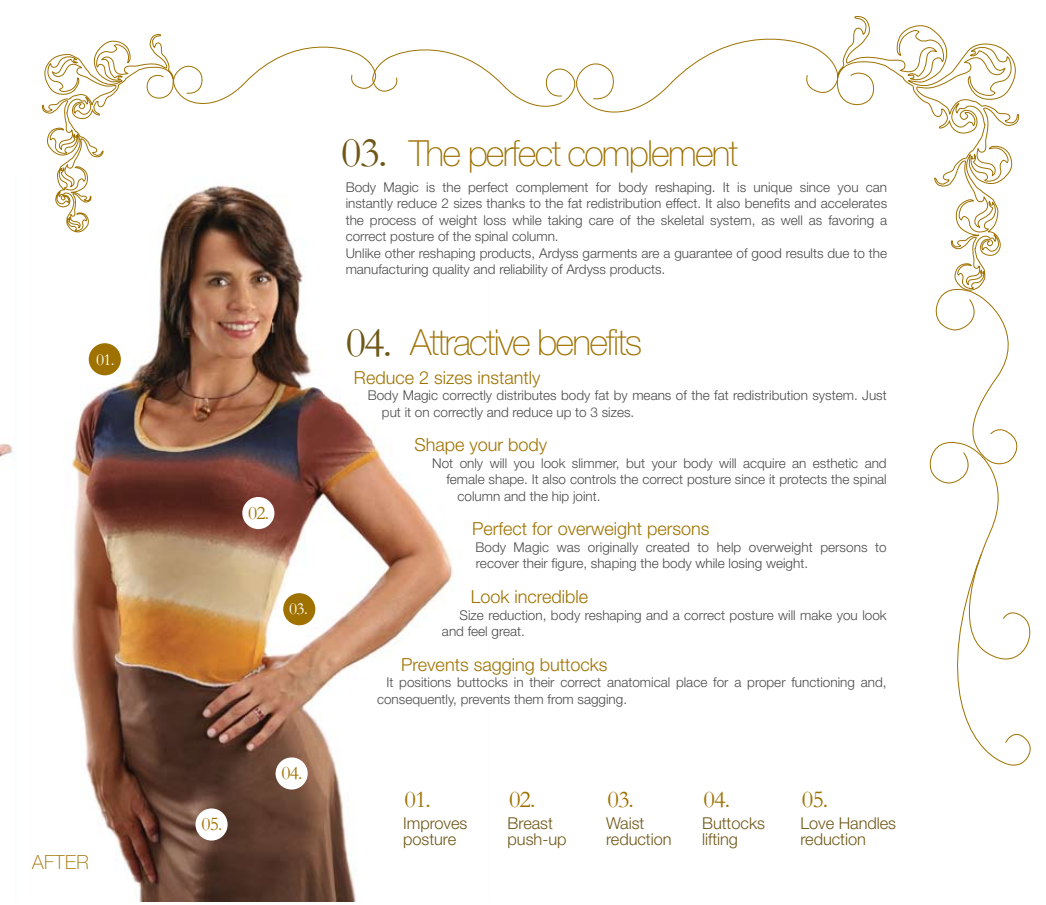
<style>
.page{position:relative;width:1046px;height:905px;background:#fff}
.page>*{position:absolute;margin:0;border:0;box-sizing:border-box;transform-origin:0 0}
.t1{font:43.2px "Garamond";color:#6f5818}
.t2{font:100 36px "Helvetica Neue";letter-spacing:-.05em;color:#9f7200}
.t3{font:24.45px "Garamond";letter-spacing:-.04em;color:#9f7200}
.t4{font:19.5px "Garamond";color:#9f7200}
.t5{font:100 19.5px "Helvetica Neue";letter-spacing:.02em;color:#9f7200}
.t6{font:300 18px "Helvetica Neue";color:#9f7200}
.t7{font:17.25px "Garamond";color:#fff}
.t8{font:300 16.35px/16.4px "Helvetica Neue";color:#6f5818}
.t9{font:300 13.5px/16.5px "Helvetica Neue";color:#4b4b4d}
</style>
<div class="page">
<img style="left:71px;top:233px;width:382px;height:669px">
<img style="left:0;top:443px;width:15px;height:14px">
<svg style="left:854px;top:16px;width:164px;height:269px"></svg>
<svg style="left:42px;top:21px;width:832px;height:212px"></svg>
<svg style="left:929px;top:285px;width:102px;height:481px"></svg>
<div style="left:283px;top:593px;width:32px;height:32px;background:#9f7200;border-radius:50%"></div>
<div style="left:242px;top:497px;width:32px;height:32px;background:#fff;border-radius:50%"></div>
<div style="left:89px;top:343px;width:32px;height:32px;background:#9f7200;border-radius:50%"></div>
<div style="left:195px;top:808px;width:32px;height:32px;background:#fff;border-radius:50%"></div>
<div style="left:275px;top:757px;width:32px;height:32px;background:#fff;border-radius:50%"></div>
<p class="t7" style="left:96px;top:348px;width:20px">01.</p>
<h3 class="t5" style="left:32px;top:851px;width:58px">AFTER</h3>
<h3 class="t4" style="left:248px;top:499px;width:23px">02.</h3>
<p class="t7" style="left:289px;top:597px;width:20px">03.</p>
<h3 class="t4" style="left:201px;top:811px;width:23px">05.</h3>
<h3 class="t4" style="left:281px;top:760px;width:23px">04.</h3>
<h1 class="t1" style="left:341px;top:123px;width:48px">03.</h1>
<h2 class="t2" style="left:408px;top:133px;width:331px">The perfect complement</h2>
<p class="t9" style="left:345px;top:178px;width:543px">Body Magic is the perfect complement for body reshaping. It is unique since you can instantly reduce 2 sizes thanks to the fat redistribution effect. It also benefits and accelerates the process of weight loss while taking care of the skeletal system, as well as favoring a correct posture of the spinal column.<br>Unlike other reshaping products, Ardyss garments are a guarantee of good results due to the manufacturing quality and reliability of Ardyss products.</p>
<h1 class="t1" style="left:345px;top:313px;width:48px">04.</h1>
<h3 class="t6" style="left:354px;top:366px;width:188px">Reduce 2 sizes instantly</h3>
<p class="t9" style="left:382px;top:387px;width:506px;text-indent:-14px">Body Magic correctly distributes body fat by means of the fat redistribution system. Just put it on correctly and reduce up to 3 sizes.</p>
<h3 class="t6" style="left:414px;top:434px;width:134px">Shape your body</h3>
<p class="t9" style="left:432px;top:454px;width:456px">Not only will you look slimmer, but your body will acquire an esthetic and</p>
<p class="t9" style="left:446px;top:471px;width:441px">female shape. It also controls the correct posture since it protects the spinal</p>
<p class="t9" style="left:457px;top:487px;width:145px">column and the hip joint.</p>
<h3 class="t6" style="left:472px;top:518px;width:239px">Perfect for overweight persons</h3>
<p class="t9" style="left:475px;top:538px;width:412px">Body Magic was originally created to help overweight persons to recover their figure, shaping the body while losing weight.</p>
<h3 class="t6" style="left:470px;top:585px;width:119px">Look incredible</h3>
<p class="t9" style="left:442px;top:606px;width:446px;text-indent:18px">Size reduction, body reshaping and a correct posture will make you look and feel great.</p>
<h3 class="t6" style="left:401px;top:653px;width:208px">Prevents sagging buttocks</h3>
<p class="t9" style="left:377px;top:673px;width:511px;text-indent:9px">It positions buttocks in their correct anatomical place for a proper functioning and, consequently, prevents them from sagging.</p>
<h2 class="t2" style="left:410px;top:322px;width:233px">Attractive benefits</h2>
<h3 class="t3" style="left:404px;top:783px;width:28px">01.</h3>
<p class="t8" style="left:403px;top:814px;width:66px">Improves posture</p>
<h3 class="t3" style="left:509px;top:783px;width:28px">02.</h3>
<p class="t8" style="left:507px;top:814px;width:60px">Breast push-up</p>
<h3 class="t3" style="left:607px;top:783px;width:28px">03.</h3>
<p class="t8" style="left:606px;top:814px;width:67px">Waist reduction</p>
<h3 class="t3" style="left:703px;top:783px;width:28px">04.</h3>
<p class="t8" style="left:702px;top:814px;width:64px">Buttocks lifting</p>
<h3 class="t3" style="left:801px;top:783px;width:28px">05.</h3>
<p class="t8" style="left:800px;top:814px;width:97px">Love Handles reduction</p>
</div>
